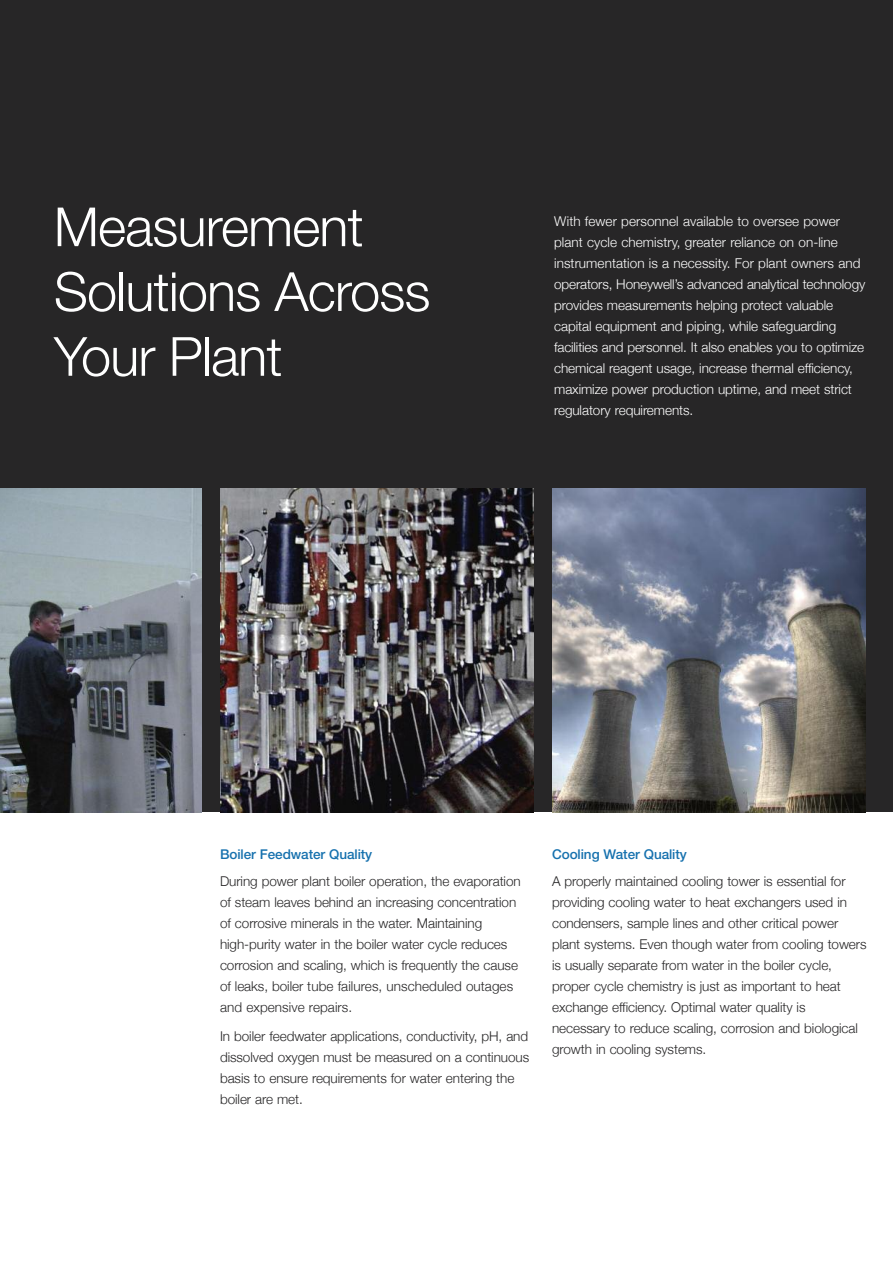
<style>
.page{position:relative;width:893px;height:1263px;background:#fff}
.page>*{position:absolute;margin:0;border:0;box-sizing:border-box;transform-origin:0 0}
.t1{font:300 54px/64.8px "Helvetica Neue";letter-spacing:-.015em;color:#fff}
.t2{font:300 13.5px/21px "Helvetica Neue";letter-spacing:-.005em;color:#272627}
.t3{font:300 13.5px/21px "Helvetica Neue";letter-spacing:-.005em;color:#fff}
.t4{font:500 13.5px "Helvetica Neue";letter-spacing:-.005em;color:#1671ae}
</style>
<div class="page">
<div style="left:0;top:0;width:893px;height:812px;background:#272627"></div>
<img style="left:220px;top:488px;width:314px;height:324px">
<img style="left:552px;top:488px;width:314px;height:324px">
<img style="left:0;top:488px;width:202px;height:324px">
<h1 class="t1" style="left:54px;top:200px;width:378px">Measurement<br>Solutions Across<br>Your Plant</h1>
<p class="t3" style="left:554px;top:210px;width:313px">With fewer personnel available to oversee power plant cycle chemistry, greater reliance on on-line instrumentation is a necessity. For plant owners and operators, Honeywell’s advanced analytical technology provides measurements helping protect valuable capital equipment and piping, while safeguarding facilities and personnel. It also enables you to optimize chemical reagent usage, increase thermal efficiency, maximize power production uptime, and meet strict regulatory requirements.</p>
<p class="t4" style="left:220px;top:850px;width:154px">Boiler Feedwater Quality</p>
<p class="t2" style="left:220px;top:870px;width:302px">During power plant boiler operation, the evaporation of steam leaves behind an increasing concentration of corrosive minerals in the water. Maintaining high-purity water in the boiler water cycle reduces corrosion and scaling, which is frequently the cause of leaks, boiler tube failures, unscheduled outages and expensive repairs.</p>
<p class="t2" style="left:220px;top:1025px;width:311px">In boiler feedwater applications, conductivity, pH, and dissolved oxygen must be measured on a continuous basis to ensure requirements for water entering the boiler are met.</p>
<p class="t4" style="left:552px;top:850px;width:136px">Cooling Water Quality</p>
<p class="t2" style="left:552px;top:870px;width:316px">A properly maintained cooling tower is essential for providing cooling water to heat exchangers used in condensers, sample lines and other critical power plant systems. Even though water from cooling towers is usually separate from water in the boiler cycle, proper cycle chemistry is just as important to heat exchange efficiency. Optimal water quality is necessary to reduce scaling, corrosion and biological growth in cooling systems.</p>
</div>
